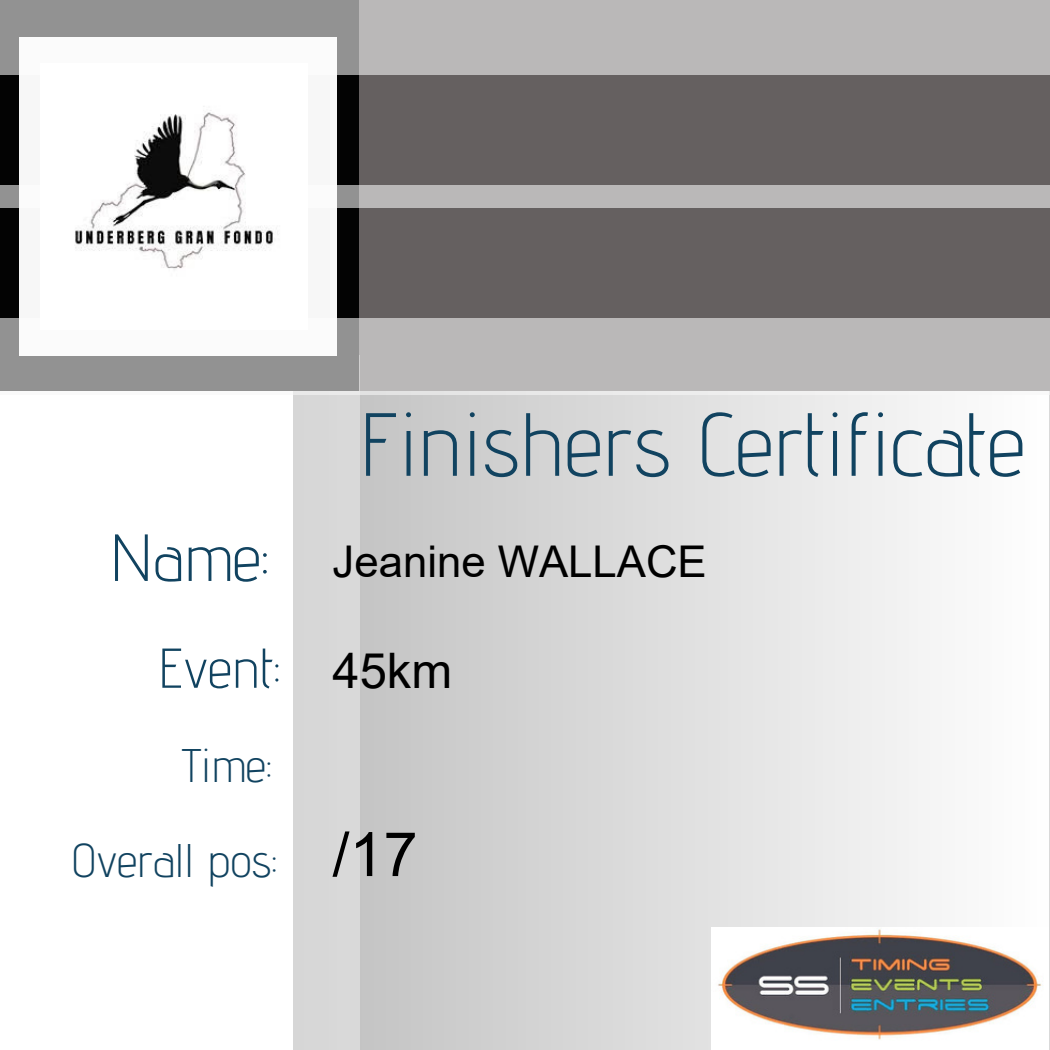
<style>
.page{position:relative;width:1050px;height:1050px;background:#fff}
.page>*{position:absolute;margin:0;border:0;box-sizing:border-box;transform-origin:0 0}
.t1{font:300 89.42px "Advent Pro";color:#114360}
.t2{font:300 66.5px "Advent Pro";color:#114360}
.t3{font:61.25px "Arial";color:#000}
.t4{font:300 56px "Advent Pro";color:#114360}
.t5{font:49px "Arial";color:#000}
.t6{font:300 47.07px "Advent Pro";color:#114360}
.t7{font:43.75px "Arial";color:#000}
</style>
<div class="page">
<svg style="left:360px;top:395px;width:570px;height:655px;background:#dbdbdb"></svg>
<div style="left:0;top:0;width:1050px;height:391px;background:#656060"></div>
<div style="left:293px;top:356px;width:67px;height:694px;background:#d7d7d7"></div>
<div style="left:0;top:0;width:359px;height:390px;background:#000"></div>
<svg style="left:0;top:318px;width:1050px;height:77px;background:#b5b3b3"></svg>
<img style="left:712px;top:927px;width:330px;height:123px">
<div style="left:0;top:185px;width:1050px;height:22px;background:#bab8b8"></div>
<svg style="left:0;top:0;width:1050px;height:75px;background:#b1afaf"></svg>
<div style="left:19px;top:37px;width:318px;height:319px;background:#fff"></div>
<img style="left:75px;top:106px;width:203px;height:164px">
<h1 class="t2" style="left:110px;top:517px;width:160px">Name:</h1>
<h2 class="t4" style="left:158px;top:634px;width:123px">Event:</h2>
<h3 class="t6" style="left:182px;top:737px;width:91px">Time:</h3>
<p class="t6" style="left:71px;top:831px;width:207px">Overall pos:</p>
<p class="t1" style="left:359px;top:390px;width:668px">Finishers Certificate</p>
<p class="t7" style="left:332px;top:537px;width:376px">Jeanine WALLACE</p>
<p class="t5" style="left:332px;top:644px;width:121px">45km</p>
<p class="t3" style="left:332px;top:821px;width:87px">/17</p>
</div>
